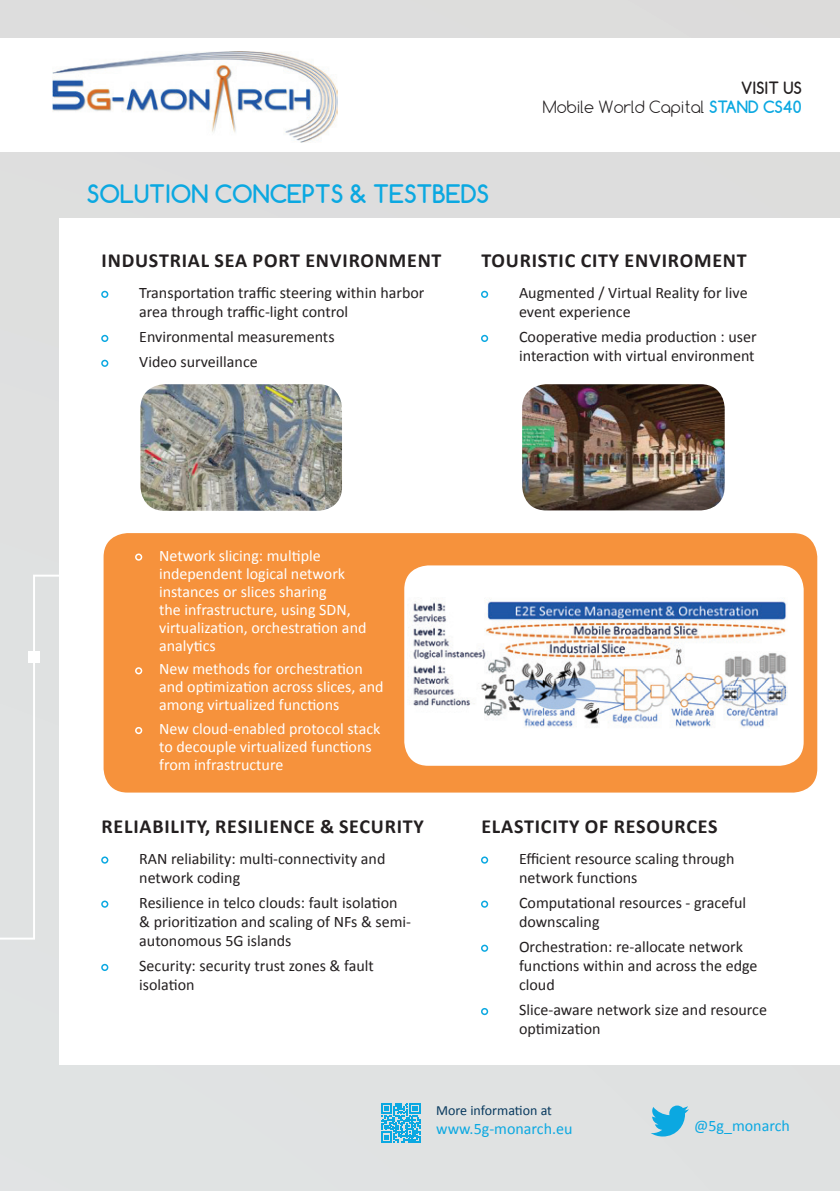
<style>
.page{position:relative;width:840px;height:1191px;background:#fff}
.page>*{position:absolute;margin:0;border:0;box-sizing:border-box;transform-origin:0 0}
.t1{font:700 24px "Comfortaa";color:#0ba8e1}
.t2{font:700 20px "Calibri";letter-spacing:.04em;color:#231f20}
.t3{font:16px/19.2px "Calibri";color:#231f20}
.t4{font:16px/18px "Calibri";color:#fff}
.t5{font:300 16px/19.2px "Comfortaa";color:#231f20;text-align:right}
.t6{font:16px "Calibri";color:#0ba8e1}
.t7{font:14px "Calibri";color:#093a5f}
.s1{font-weight:700}
.s2{font-weight:700;color:#0ba8e1}
</style>
<div class="page">
<div style="left:0;top:0;width:839px;height:1191px;background:#dfe1e1"></div>
<div style="left:0;top:39px;width:839px;height:113px;background:#fff"></div>
<div style="left:60px;top:218px;width:779px;height:846px;background:#fff"></div>
<svg style="left:101px;top:291px;width:7px;height:7px"></svg>
<svg style="left:101px;top:335px;width:7px;height:7px"></svg>
<svg style="left:101px;top:360px;width:7px;height:7px"></svg>
<svg style="left:381px;top:1103px;width:39px;height:39px"></svg>
<svg style="left:651px;top:1105px;width:37px;height:31px"></svg>
<svg style="left:0;top:574px;width:60px;height:365px"></svg>
<div style="left:28px;top:651px;width:12px;height:11px;background:#fff"></div>
<img style="left:53px;top:51px;width:284px;height:92px">
<div style="left:103px;top:533px;width:713px;height:259px;background:#f6923c;border-radius:24px"></div>
<svg style="left:481px;top:291px;width:7px;height:7px"></svg>
<svg style="left:481px;top:335px;width:7px;height:7px"></svg>
<svg style="left:135px;top:553px;width:7px;height:8px"></svg>
<svg style="left:135px;top:667px;width:7px;height:7px"></svg>
<svg style="left:135px;top:727px;width:7px;height:7px"></svg>
<svg style="left:101px;top:856px;width:7px;height:7px"></svg>
<svg style="left:101px;top:900px;width:7px;height:7px"></svg>
<svg style="left:101px;top:964px;width:7px;height:7px"></svg>
<svg style="left:481px;top:856px;width:7px;height:7px"></svg>
<svg style="left:481px;top:900px;width:7px;height:7px"></svg>
<svg style="left:481px;top:944px;width:7px;height:7px"></svg>
<svg style="left:481px;top:1008px;width:7px;height:7px"></svg>
<div style="left:404px;top:565px;width:399px;height:200px;background:#fff;border-radius:24px"></div>
<img style="left:408px;top:600px;width:378px;height:128px">
<img style="left:140px;top:384px;width:202px;height:127px">
<img style="left:522px;top:384px;width:202px;height:126px">
<h1 class="t1" style="left:87px;top:178px;width:403px">SOLUTION CONCEPTS &amp; TESTBEDS</h1>
<p class="t5" style="left:542px;top:78px;width:260px"><span class="s1">VISIT US<br></span>Mobile World Capital <span class="s2">STAND CS40</span></p>
<p class="t2" style="left:101px;top:248px;width:341px">INDUSTRIAL SEA PORT ENVIRONMENT</p>
<p class="t3" style="left:139px;top:283px;width:286px">Transportation traffic steering within harbor area through traffic-light control</p>
<p class="t3" style="left:139px;top:324px;width:197px;line-height:24.8px">Environmental measurements<br>Video surveillance</p>
<p class="t2" style="left:481px;top:248px;width:267px">TOURISTIC CITY ENVIROMENT</p>
<p class="t3" style="left:518px;top:283px;width:230px">Augmented / Virtual Reality for live event experience</p>
<p class="t3" style="left:518px;top:327px;width:239px">Cooperative media production : user interaction with virtual environment</p>
<p class="t4" style="left:159px;top:546px;width:209px">Network slicing: multiple independent logical network instances or slices sharing<br>the infrastructure, using SDN, virtualization, orchestration and analytics</p>
<p class="t4" style="left:159px;top:660px;width:226px">New methods for orchestration and optimization across slices, and among virtualized functions</p>
<p class="t4" style="left:159px;top:720px;width:223px">New cloud-enabled protocol stack to decouple virtualized functions from infrastructure</p>
<p class="t2" style="left:101px;top:813px;width:324px">RELIABILITY, RESILIENCE &amp; SECURITY</p>
<p class="t3" style="left:139px;top:848px;width:247px">RAN reliability: multi-connectivity and network coding</p>
<p class="t3" style="left:139px;top:893px;width:273px">Resilience in telco clouds: fault isolation &amp; prioritization and scaling of NFs &amp; semi&shy;autonomous 5G islands</p>
<p class="t3" style="left:139px;top:956px;width:236px">Security: security trust zones &amp; fault isolation</p>
<p class="t2" style="left:481px;top:813px;width:237px">ELASTICITY OF RESOURCES</p>
<p class="t3" style="left:518px;top:848px;width:217px">Efficient resource scaling through network functions</p>
<p class="t3" style="left:518px;top:893px;width:228px">Computational resources - graceful downscaling</p>
<p class="t3" style="left:518px;top:937px;width:240px">Orchestration: re-allocate network functions within and across the edge cloud</p>
<p class="t3" style="left:518px;top:1000px;width:249px">Slice-aware network size and resource optimization</p>
<p class="t7" style="left:436px;top:1101px;width:117px">More information at</p>
<p class="t6" style="left:436px;top:1118px;width:138px">www.5g-monarch.eu</p>
<p class="t6" style="left:693px;top:1115px;width:97px">@5g_monarch</p>
</div>
